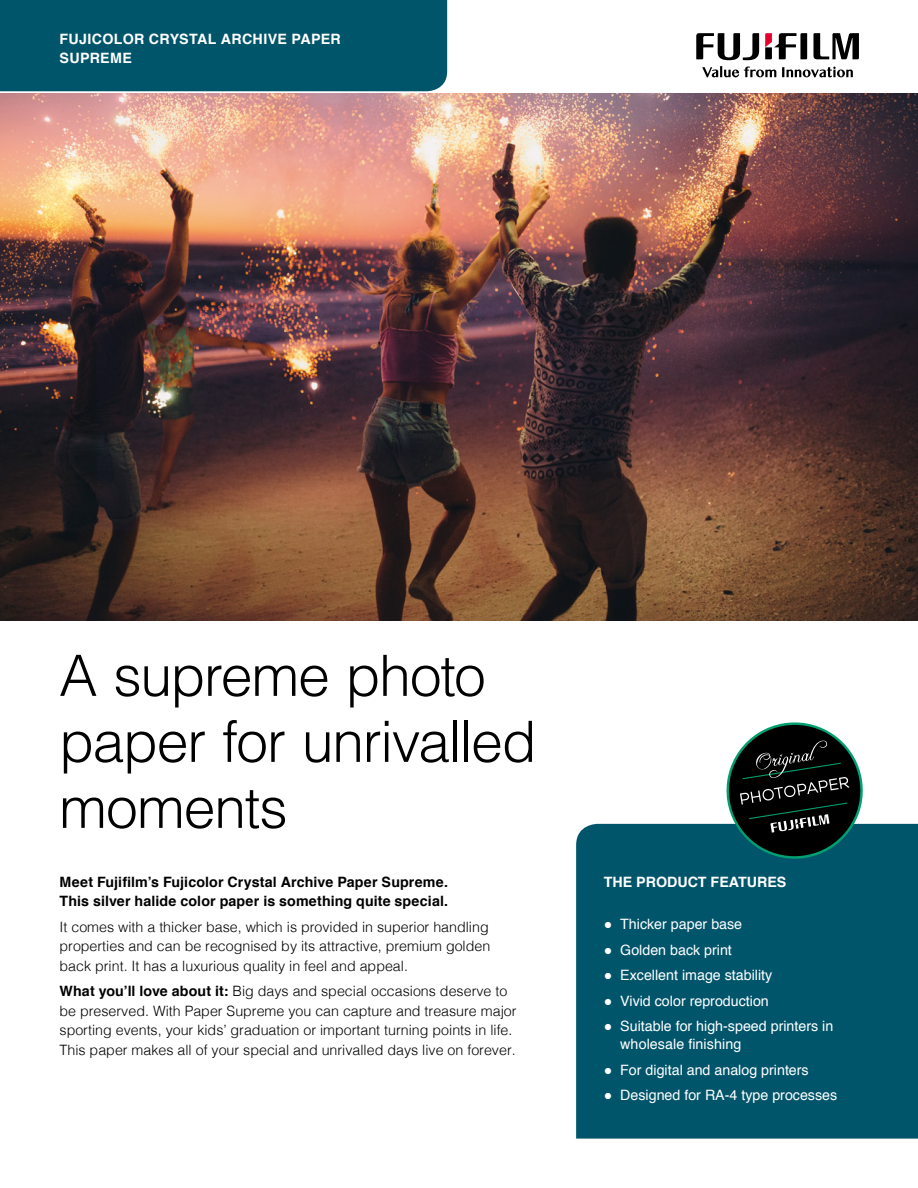
<style>
.page{position:relative;width:918px;height:1188px;background:#fff}
.page>*{position:absolute;margin:0;border:0;box-sizing:border-box;transform-origin:0 0}
.Headline{font:300 57px/66px "Helvetica";letter-spacing:-.02em;color:#000}
.copy{font:300 14.25px/19.5px "Helvetica";color:#000}
.copy_in_box{font:14.25px/18px "Helvetica";color:#fff}
.Headline_in_box{font:700 14.25px/19.5px "Helvetica";letter-spacing:.015em;color:#fff}
.copy-2{font:700 14.25px "Helvetica";letter-spacing:.01em;color:#000}
.s1{font-weight:700}
</style>
<div class="page">
<svg style="left:813px;top:33px;width:46px;height:26px"></svg>
<svg style="left:696px;top:33px;width:63px;height:27px"></svg>
<svg style="left:765px;top:33px;width:42px;height:26px"></svg>
<svg style="left:702px;top:66px;width:74px;height:11px"></svg>
<svg style="left:782px;top:67px;width:71px;height:10px"></svg>
<div style="left:0;top:0;width:451px;height:94px;background:#00556b"></div>
<div style="left:576px;top:824px;width:342px;height:315px;background:#00556b"></div>
<svg style="left:723px;top:722px;width:143px;height:140px"></svg>
<img style="left:0;top:94px;width:918px;height:527px">
<p class="Headline_in_box" style="left:60px;top:29px;width:283px">FUJICOLOR CRYSTAL ARCHIVE PAPER<br>SUPREME</p>
<p class="Headline" style="left:59px;top:639px;width:479px">A supreme photo paper for unrivalled moments</p>
<p class="copy-2" style="left:60px;top:870px;width:390px">Meet Fujifilm’s Fujicolor Crystal Archive Paper Supreme.</p>
<p class="copy" style="left:60px;top:888px;width:431px;line-height:25.5px"><span class="s1">This silver halide color paper is something quite special.<br></span>It comes with a thicker base, which is provided in superior handling</p>
<p class="copy" style="left:60px;top:936px;width:432px">properties and can be recognised by its attractive, premium golden back print. It has a luxurious quality in feel and appeal.</p>
<p class="copy" style="left:60px;top:981px;width:458px"><span class="s1">What you’ll love about it:</span> Big days and special occasions deserve to be preserved. With Paper Supreme you can capture and treasure major sporting events, your kids’ graduation or important turning points in life.<br>This paper makes all of your special and unrivalled days live on forever.</p>
<p class="Headline_in_box" style="left:604px;top:872px;width:184px">THE PRODUCT FEATURES</p>
<p class="copy_in_box" style="left:604px;top:916px;width:140px">● Thicker paper base</p>
<p class="copy_in_box" style="left:604px;top:941px;width:130px">● Golden back print</p>
<p class="copy_in_box" style="left:604px;top:967px;width:170px">● Excellent image stability</p>
<p class="copy_in_box" style="left:604px;top:992px;width:167px">● Vivid color reproduction</p>
<p class="copy_in_box" style="left:620px;top:1018px;width:215px;text-indent:-17px">● Suitable for high-speed printers in wholesale finishing</p>
<p class="copy_in_box" style="left:604px;top:1061px;width:207px">● For digital and analog printers</p>
<p class="copy_in_box" style="left:604px;top:1087px;width:235px">● Designed for RA-4 type processes</p>
</div>
